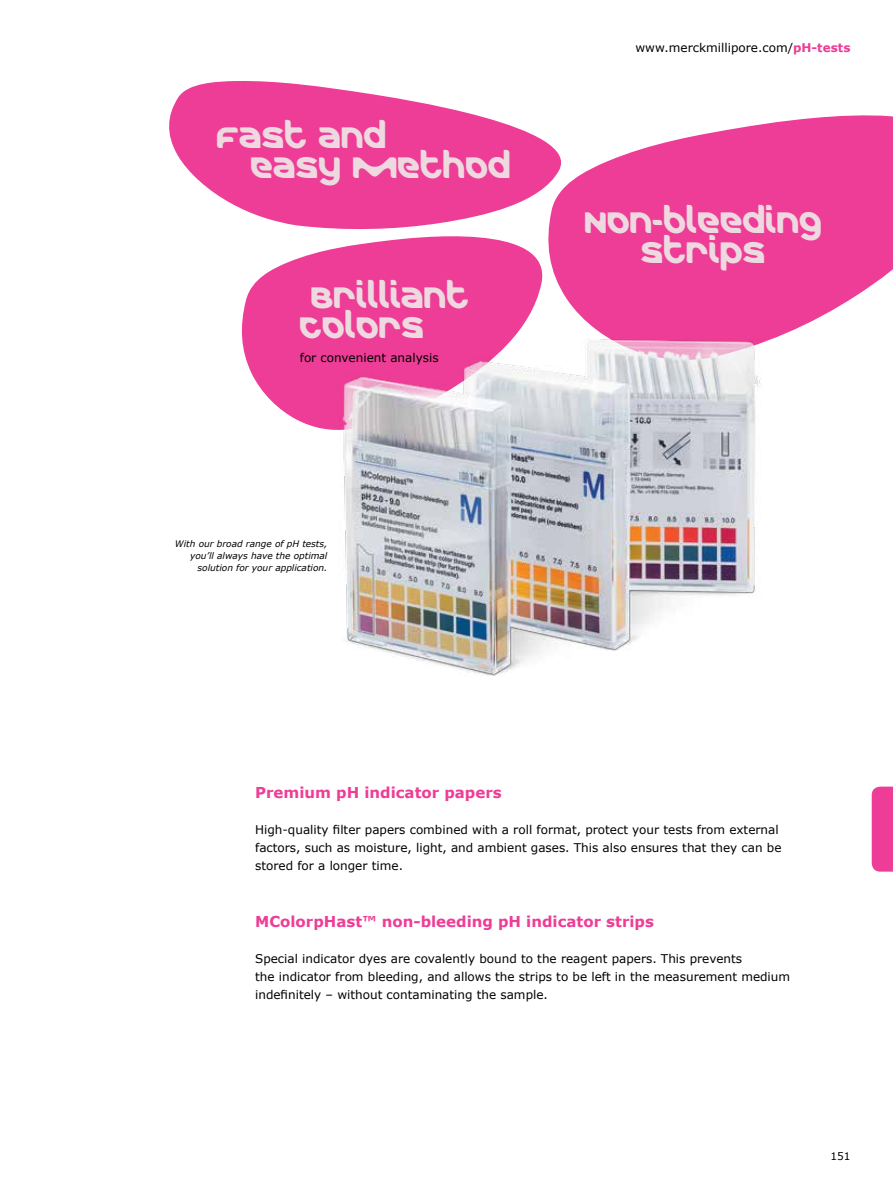
<style>
.page{position:relative;width:893px;height:1188px;background:#fff}
.page>*{position:absolute;margin:0;border:0;box-sizing:border-box;transform-origin:0 0}
.t1{font:30px/30px "Merck";color:#edd9df}
.t2{font:700 15px "Verdana";color:#ee3d96}
.t3{font:12px/18px "Verdana";color:#000}
.t4{font:10.5px "Verdana";color:#000}
.t5{font:italic 9px/12px "Verdana";color:#000;text-align:right}
.s1{font-weight:700;color:#ee3d96}
</style>
<div class="page">
<svg style="left:555px;top:115px;width:338px;height:202px;background:#f059a5"></svg>
<svg style="left:169px;top:81px;width:415px;height:150px;fill:#ee3d96"></svg>
<svg style="left:239px;top:220px;width:316px;height:33px"></svg>
<img style="left:241px;top:253px;width:580px;height:423px">
<div style="left:872px;top:787px;width:21px;height:85px;background:#ee3d96"></div>
<p class="t1" style="left:251px;top:120px;width:262px;text-indent:-34px">FAST AND<br>EASY METHOD</p>
<p class="t1" style="left:300px;top:279px;width:171px;text-indent:11px">BRILLIANT<br>COLORS</p>
<p class="t3" style="left:300px;top:348px;width:140px">for convenient analysis</p>
<p class="t5" style="left:175px;top:538px;width:154px">With our broad range of pH tests, you’ll always have the optimal solution for your application.</p>
<p class="t3" style="left:635px;top:38px;width:216px">www.merckmillipore.com/<span class="s1">pH-tests</span></p>
<p class="t1" style="left:585px;top:205px;width:239px;text-align:center">NON-BLEEDING<br>STRIPS</p>
<p class="t2" style="left:255px;top:782px;width:248px">Premium pH indicator papers</p>
<p class="t3" style="left:255px;top:821px;width:528px">High-quality filter papers combined with a roll format, protect your tests from external factors, such as moisture, light, and ambient gases. This also ensures that they can be stored for a longer time.</p>
<p class="t2" style="left:255px;top:911px;width:400px">MColorpHast™ non-bleeding pH indicator strips</p>
<p class="t3" style="left:255px;top:950px;width:537px">Special indicator dyes are covalently bound to the reagent papers. This prevents<br>the indicator from bleeding, and allows the strips to be left in the measurement medium indefinitely – without contaminating the sample.</p>
<p class="t4" style="left:830px;top:1149px;width:22px">151</p>
</div>
